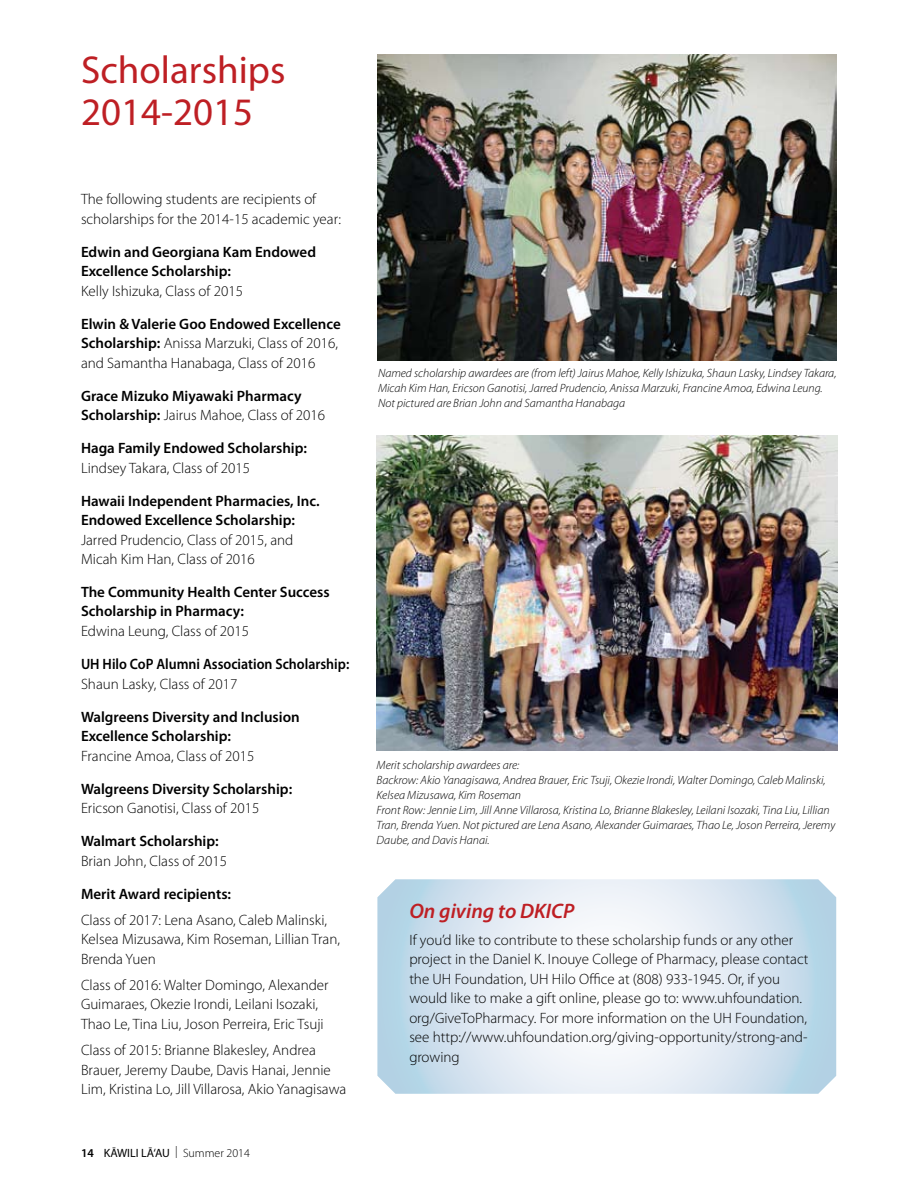
<style>
.page{position:relative;width:918px;height:1188px;background:#fff}
.page>*{position:absolute;margin:0;border:0;box-sizing:border-box;transform-origin:0 0}
.t1{font:39px/42px "Myriad Pro";color:#be1f24}
.t2{font:italic 600 21px "Myriad Pro";color:#be1f24}
.t3{font:300 15px/19.5px "Myriad Pro";color:#000}
.t4{font:600 15px/19.5px "Myriad Pro";color:#000}
.t5{font:600 15px/19.5px "Myriad Pro";color:#000;scale:.93 1}
.t6{font:italic 300 12px/15px "Myriad Pro";color:#000}
.t7{font:12px "Myriad Pro";color:#000}
.s1{font-weight:300}
.s2{font-weight:600}
</style>
<div class="page">
<svg style="left:377px;top:879px;width:459px;height:215px"></svg>
<img style="left:377px;top:54px;width:460px;height:307px">
<img style="left:377px;top:436px;width:460px;height:314px">
<p class="t1" style="left:81px;top:49px;width:206px">Scholarships<br>2014-2015</p>
<p class="t3" style="left:81px;top:190px;width:261px">The following students are recipients of scholarships for the 2014-15 academic year:</p>
<p class="t4" style="left:81px;top:241px;width:237px">Edwin and Georgiana Kam Endowed<br>Excellence Scholarship:<br><span class="s1">Kelly Ishizuka, Class of 2015</span></p>
<p class="t3" style="left:81px;top:314px;width:261px"><span class="s2">Elwin &amp; Valerie Goo Endowed Excellence<br>Scholarship:</span> Anissa Marzuki, Class of 2016, and Samantha Hanabaga, Class of 2016</p>
<p class="t4" style="left:81px;top:385px;width:246px">Grace Mizuko Miyawaki Pharmacy<br>Scholarship: <span class="s1">Jairus Mahoe, Class of 2016</span></p>
<p class="t4" style="left:81px;top:438px;width:228px">Haga Family Endowed Scholarship:<br><span class="s1">Lindsey Takara, Class of 2015</span></p>
<p class="t4" style="left:81px;top:490px;width:240px">Hawaii Independent Pharmacies, Inc.<br>Endowed Excellence Scholarship:<br><span class="s1">Jarred Prudencio, Class of 2015, and Micah Kim Han, Class of 2016</span></p>
<p class="t4" style="left:81px;top:582px;width:250px">The Community Health Center Success<br>Scholarship in Pharmacy:<br><span class="s1">Edwina Leung, Class of 2015</span></p>
<p class="t5" style="left:81px;top:654px;width:290px">UH Hilo CoP Alumni Association Scholarship:<br><span class="s1">Shaun Lasky, Class of 2017</span></p>
<p class="t4" style="left:81px;top:706px;width:220px">Walgreens Diversity and Inclusion<br>Excellence Scholarship:<br><span class="s1">Francine Amoa, Class of 2015</span></p>
<p class="t4" style="left:81px;top:778px;width:213px">Walgreens Diversity Scholarship:<br><span class="s1">Ericson Ganotisi, Class of 2015</span></p>
<p class="t3" style="left:81px;top:832px;width:148px"><span class="s2">Walmart Scholarship:<br></span>Brian John, Class of 2015</p>
<p class="t3" style="left:81px;top:881px;width:248px;line-height:26.2px"><span class="s2">Merit Award recipients:<br></span>Class of 2017: Lena Asano, Caleb Malinski,</p>
<p class="t3" style="left:81px;top:930px;width:261px">Kelsea Mizusawa, Kim Roseman, Lillian Tran,<br>Brenda Yuen</p>
<p class="t3" style="left:81px;top:976px;width:249px">Class of 2016: Walter Domingo, Alexander<br>Guimaraes, Okezie Irondi, Leilani Isozaki,<br>Thao Le, Tina Liu, Joson Perreira, Eric Tsuji</p>
<p class="t3" style="left:81px;top:1041px;width:267px">Class of 2015: Brianne Blakesley, Andrea<br>Brauer, Jeremy Daube, Davis Hanai, Jennie<br>Lim, Kristina Lo, Jill Villarosa, Akio Yanagisawa</p>
<p class="t7" style="left:81px;top:1145px;width:171px"><span class="s2">14</span> KĀWILI LĀ‘AU <span class="s1">| Summer 2014</span></p>
<p class="t6" style="left:378px;top:366px;width:460px">Named scholarship awardees are (from left) Jairus Mahoe, Kelly Ishizuka, Shaun Lasky, Lindsey Takara,<br>Micah Kim Han, Ericson Ganotisi, Jarred Prudencio, Anissa Marzuki, Francine Amoa, Edwina Leung.<br>Not pictured are Brian John and Samantha Hanabaga</p>
<p class="t6" style="left:377px;top:758px;width:460px">Merit scholarship awardees are:<br>Backrow: Akio Yanagisawa, Andrea Brauer, Eric Tsuji, Okezie Irondi, Walter Domingo, Caleb Malinski, Kelsea Mizusawa, Kim Roseman<br>Front Row: Jennie Lim, Jill Anne Villarosa, Kristina Lo, Brianne Blakesley, Leilani Isozaki, Tina Liu, Lillian Tran, Brenda Yuen. Not pictured are Lena Asano, Alexander Guimaraes, Thao Le, Joson Perreira, Jeremy Daube, and Davis Hanai.</p>
<p class="t2" style="left:409px;top:898px;width:167px">On giving to DKICP</p>
<p class="t3" style="left:409px;top:930px;width:401px">If you’d like to contribute to these scholarship funds or any other project in the Daniel K. Inouye College of Pharmacy, please contact the UH Foundation, UH Hilo Office at (808) 933-1945. Or, if you would like to make a gift online, please go to: www.uhfoundation. org/GiveToPharmacy. For more information on the UH Foundation, see http://www.uhfoundation.org/giving-opportunity/strong-and&shy;growing</p>
</div>
